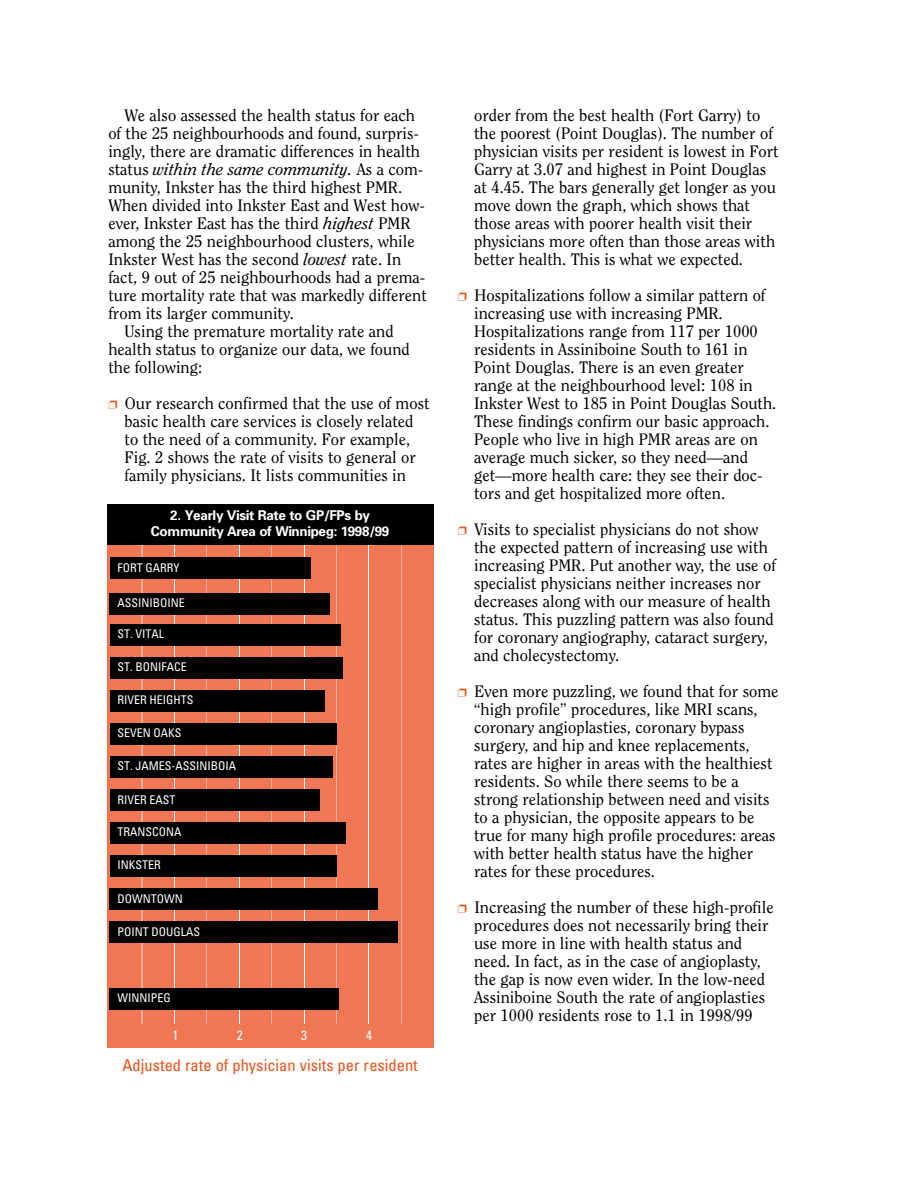
<style>
.page{position:relative;width:918px;height:1188px;background:#fff}
.page>*{position:absolute;margin:0;border:0;box-sizing:border-box;transform-origin:0 0}
.t1{font:16.5px/18px "Clearface";color:#000}
.t2{font:condensed 16.5px "Univers";color:#eb5017}
.t3{font:italic 16.5px "Clearface";color:#000}
.t4{font:700 13.5px/16.2px "Univers";letter-spacing:-.025em;color:#fff;text-align:center}
.t5{font:condensed 13.5px "Univers";color:#fff}
.t6{font:condensed 12px "Univers";color:#fff}
.s1{font-style:normal}
.s2{font-style:italic}
.s3{color:#eb5017}
</style>
<div class="page">
<div style="left:107px;top:545px;width:326px;height:503px;background:#ef7754"></div>
<hr style="left:304px;top:538px;width:1px;height:486px;background:#fff">
<hr style="left:174px;top:538px;width:1px;height:486px;background:#fff">
<hr style="left:369px;top:538px;width:1px;height:486px;background:#fff">
<hr style="left:239px;top:538px;width:1px;height:486px;background:#fff">
<hr style="left:336px;top:538px;width:1px;height:486px;background:#f5ae9a">
<hr style="left:207px;top:538px;width:1px;height:486px;background:#f5ae9a">
<hr style="left:401px;top:538px;width:1px;height:486px;background:#f5ae9a">
<hr style="left:271px;top:538px;width:1px;height:486px;background:#f5ae9a">
<hr style="left:141px;top:538px;width:2px;height:486px;background:#f5ae9a">
<div style="left:110px;top:558px;width:201px;height:21px;background:#000"></div>
<div style="left:110px;top:690px;width:214px;height:22px;background:#000"></div>
<div style="left:110px;top:657px;width:232px;height:22px;background:#000"></div>
<div style="left:110px;top:593px;width:220px;height:22px;background:#000"></div>
<div style="left:110px;top:624px;width:231px;height:22px;background:#000"></div>
<div style="left:110px;top:723px;width:227px;height:22px;background:#000"></div>
<div style="left:110px;top:855px;width:227px;height:22px;background:#000"></div>
<div style="left:110px;top:823px;width:236px;height:21px;background:#000"></div>
<div style="left:110px;top:756px;width:222px;height:22px;background:#000"></div>
<div style="left:110px;top:790px;width:210px;height:21px;background:#000"></div>
<div style="left:110px;top:889px;width:268px;height:21px;background:#000"></div>
<div style="left:110px;top:988px;width:229px;height:22px;background:#000"></div>
<div style="left:110px;top:922px;width:288px;height:21px;background:#000"></div>
<div style="left:107px;top:504px;width:326px;height:41px;background:#000"></div>
<p class="t1" style="left:125px;top:107px;width:292px">We also assessed the health status for each</p>
<p class="t1" style="left:108px;top:125px;width:312px">of the 25 neighbourhoods and found, surpris-</p>
<p class="t1" style="left:108px;top:143px;width:313px">ingly, there are dramatic differences in health</p>
<p class="t3" style="left:108px;top:162px;width:317px"><span class="s1">status</span> within the same community. <span class="s1">As a com-</span></p>
<p class="t1" style="left:108px;top:179px;width:295px">munity, Inkster has the third highest PMR.</p>
<p class="t1" style="left:108px;top:197px;width:318px">When divided into Inkster East and West how-</p>
<p class="t1" style="left:108px;top:215px;width:304px">ever, Inkster East has the third <span class="s2">highest</span> PMR</p>
<p class="t1" style="left:108px;top:233px;width:308px">among the 25 neighbourhood clusters, while</p>
<p class="t1" style="left:108px;top:251px;width:294px">Inkster West has the second <span class="s2">lowest</span> rate. In</p>
<p class="t1" style="left:108px;top:269px;width:318px">fact, 9 out of 25 neighbourhoods had a prema-</p>
<p class="t1" style="left:108px;top:287px;width:320px">ture mortality rate that was markedly different</p>
<p class="t1" style="left:108px;top:305px;width:187px">from its larger community.</p>
<p class="t1" style="left:125px;top:323px;width:271px">Using the premature mortality rate and</p>
<p class="t1" style="left:108px;top:341px;width:303px">health status to organize our data, we found</p>
<p class="t1" style="left:108px;top:359px;width:95px">the following:</p>
<p class="t1" style="left:108px;top:395px;width:323px;text-align:center"><span class="s3">❐</span> Our research confirmed that the use of most basic health care services is closely related<br>to the need of a community. For example,<br>Fig. 2 shows the rate of visits to general or family physicians. It lists communities in</p>
<p class="t4" style="left:151px;top:509px;width:240px">2. Yearly Visit Rate to GP/FPs by<br>Community Area of Winnipeg: 1998/99</p>
<p class="t6" style="left:117px;top:563px;width:64px">FORT GARRY</p>
<p class="t6" style="left:117px;top:598px;width:69px">ASSINIBOINE</p>
<p class="t6" style="left:117px;top:629px;width:48px">ST. VITAL</p>
<p class="t6" style="left:117px;top:662px;width:71px">ST. BONIFACE</p>
<p class="t6" style="left:117px;top:696px;width:78px">RIVER HEIGHTS</p>
<p class="t6" style="left:117px;top:729px;width:66px">SEVEN OAKS</p>
<p class="t6" style="left:117px;top:762px;width:120px">ST. JAMES-ASSINIBOIA</p>
<p class="t6" style="left:117px;top:795px;width:60px">RIVER EAST</p>
<p class="t6" style="left:117px;top:828px;width:65px">TRANSCONA</p>
<p class="t6" style="left:117px;top:861px;width:45px">INKSTER</p>
<p class="t6" style="left:117px;top:894px;width:67px">DOWNTOWN</p>
<p class="t6" style="left:117px;top:927px;width:84px">POINT DOUGLAS</p>
<p class="t6" style="left:117px;top:993px;width:55px">WINNIPEG</p>
<p class="t5" style="left:237px;top:1030px;width:7px">2</p>
<p class="t5" style="left:301px;top:1030px;width:7px">3</p>
<p class="t5" style="left:366px;top:1030px;width:7px">4</p>
<p class="t5" style="left:172px;top:1030px;width:7px">1</p>
<p class="t2" style="left:122px;top:1059px;width:297px">Adjusted rate of physician visits per resident</p>
<p class="t1" style="left:474px;top:107px;width:306px">order from the best health (Fort Garry) to the poorest (Point Douglas). The number of physician visits per resident is lowest in Fort Garry at 3.07 and highest in Point Douglas at 4.45. The bars generally get longer as you move down the graph, which shows that those areas with poorer health visit their physicians more often than those areas with better health. This is what we expected.</p>
<p class="t1" style="left:474px;top:287px;width:304px;text-indent:-16px"><span class="s3">❐</span> Hospitalizations follow a similar pattern of increasing use with increasing PMR.<br>Hospitalizations range from 117 per 1000 residents in Assiniboine South to 161 in Point Douglas. There is an even greater range at the neighbourhood level: 108 in Inkster West to 185 in Point Douglas South.<br>These findings confirm our basic approach.<br>People who live in high PMR areas are on average much sicker, so they need—and get—more health care: they see their doc&shy;tors and get hospitalized more often.</p>
<p class="t1" style="left:474px;top:521px;width:303px;text-indent:-16px"><span class="s3">❐</span> Visits to specialist physicians do not show the expected pattern of increasing use with increasing PMR. Put another way, the use of specialist physicians neither increases nor decreases along with our measure of health status. This puzzling pattern was also found for coronary angiography, cataract surgery, and cholecystectomy.</p>
<p class="t1" style="left:474px;top:683px;width:306px;text-indent:-16px"><span class="s3">❐</span> Even more puzzling, we found that for some “high profile” procedures, like MRI scans, coronary angioplasties, coronary bypass surgery, and hip and knee replacements, rates are higher in areas with the healthiest residents. So while there seems to be a strong relationship between need and visits to a physician, the opposite appears to be true for many high profile procedures: areas with better health status have the higher rates for these procedures.</p>
<p class="t1" style="left:474px;top:899px;width:301px;text-indent:-16px"><span class="s3">❐</span> Increasing the number of these high-profile procedures does not necessarily bring their use more in line with health status and need. In fact, as in the case of angioplasty, the gap is now even wider. In the low-need Assiniboine South the rate of angioplasties per 1000 residents rose to 1.1 in 1998/99</p>
</div>
